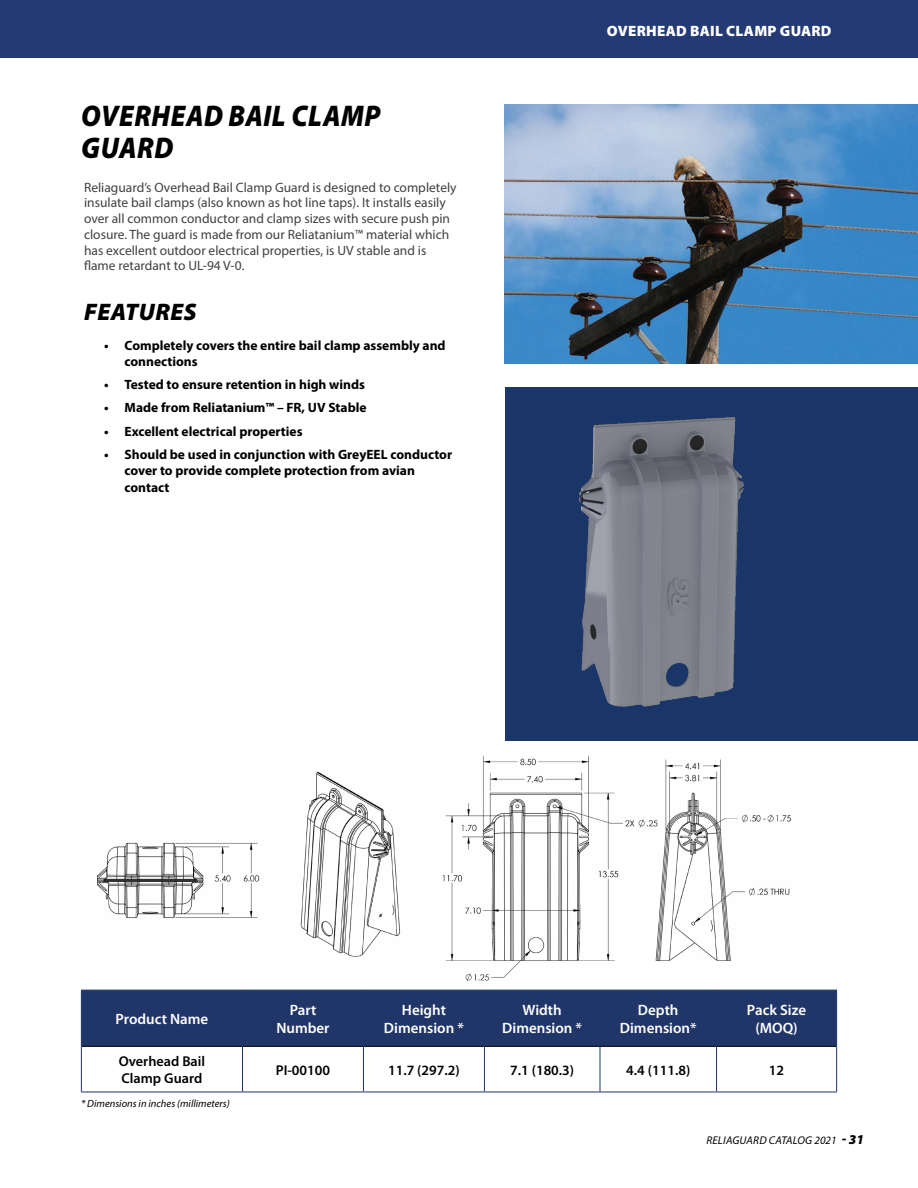
<style>
.page{position:relative;width:918px;height:1188px;background:#fff}
.page>*{position:absolute;margin:0;border:0;box-sizing:border-box;transform-origin:0 0}
.t1{font:italic 900 30px/31.5px "Myriad Pro";letter-spacing:.02em;color:#000;scale:.91 1}
.t2{font:italic 900 24px "Myriad Pro";letter-spacing:.02em;color:#000}
.t3{font:600 15px/18px "Myriad Pro";color:#fff;text-align:center}
.t4{font:900 15px "Myriad Pro";letter-spacing:.02em;color:#fff}
.t5{font:600 14.25px/17.1px "Myriad Pro";color:#000}
.t6{font:13.5px/15.8px "Myriad Pro";color:#414042}
.t7{font:700 13.5px/16.5px "Myriad Pro";color:#000}
.t8{font:italic 11.25px "Myriad Pro";letter-spacing:.02em;color:#000}
.t9{font:italic 10.5px "Myriad Pro";color:#000}
.s1{font-weight:900;font-size:13.5px}
</style>
<div class="page">
<img style="left:505px;top:105px;width:413px;height:258px">
<div style="left:505px;top:388px;width:413px;height:353px;background:#1b3668"></div>
<img style="left:579px;top:417px;width:165px;height:290px">
<img style="left:97px;top:771px;width:304px;height:186px">
<img style="left:442px;top:756px;width:349px;height:226px">
<div style="left:82px;top:991px;width:754px;height:55px;background:#203568"></div>
<hr style="left:81px;top:990px;width:162px;height:1px;background:#203568">
<hr style="left:81px;top:990px;width:1px;height:56px;background:#203568">
<hr style="left:81px;top:1046px;width:1px;height:46px;background:#203568">
<hr style="left:81px;top:1092px;width:162px;height:1px;background:#203568">
<hr style="left:82px;top:1046px;width:161px;height:1px;background:#000">
<hr style="left:243px;top:990px;width:120px;height:1px;background:#203568">
<hr style="left:242px;top:990px;width:1px;height:56px;background:#203568">
<hr style="left:242px;top:1047px;width:1px;height:45px;background:#203568">
<hr style="left:243px;top:1092px;width:120px;height:1px;background:#203568">
<hr style="left:243px;top:1046px;width:120px;height:1px;background:#000">
<hr style="left:363px;top:990px;width:121px;height:1px;background:#203568">
<hr style="left:363px;top:990px;width:1px;height:56px;background:#203568">
<hr style="left:363px;top:1047px;width:1px;height:45px;background:#203568">
<hr style="left:363px;top:1092px;width:121px;height:1px;background:#203568">
<hr style="left:363px;top:1046px;width:121px;height:1px;background:#000">
<hr style="left:484px;top:990px;width:116px;height:1px;background:#203568">
<hr style="left:484px;top:990px;width:1px;height:56px;background:#203568">
<hr style="left:484px;top:1047px;width:1px;height:45px;background:#203568">
<hr style="left:484px;top:1092px;width:116px;height:1px;background:#203568">
<hr style="left:484px;top:1046px;width:116px;height:1px;background:#000">
<hr style="left:600px;top:990px;width:117px;height:1px;background:#203568">
<hr style="left:600px;top:990px;width:1px;height:56px;background:#203568">
<hr style="left:717px;top:990px;width:120px;height:1px;background:#203568">
<hr style="left:716px;top:990px;width:1px;height:56px;background:#203568">
<hr style="left:836px;top:990px;width:1px;height:56px;background:#203568">
<hr style="left:600px;top:1047px;width:1px;height:45px;background:#203568">
<hr style="left:716px;top:1047px;width:1px;height:45px;background:#203568">
<hr style="left:836px;top:1046px;width:1px;height:46px;background:#203568">
<hr style="left:600px;top:1092px;width:117px;height:1px;background:#203568">
<hr style="left:717px;top:1092px;width:120px;height:1px;background:#203568">
<hr style="left:600px;top:1046px;width:117px;height:1px;background:#000">
<hr style="left:717px;top:1046px;width:119px;height:1px;background:#000">
<div style="left:0;top:0;width:918px;height:58px;background:#233a75"></div>
<h1 class="t1" style="left:81px;top:99px;width:330px">OVERHEAD BAIL CLAMP<br>GUARD</h1>
<p class="t6" style="left:84px;top:179px;width:374px">Reliaguard’s Overhead Bail Clamp Guard is designed to completely insulate bail clamps (also known as hot line taps). It installs easily over all common conductor and clamp sizes with secure push pin closure. The guard is made from our Reliatanium™ material which has excellent outdoor electrical properties, is UV stable and is flame retardant to UL-94 V-0.</p>
<h2 class="t2" style="left:84px;top:295px;width:114px">FEATURES</h2>
<p class="t7" style="left:125px;top:336px;width:323px;text-indent:-20px">• Completely covers the entire bail clamp assembly and connections</p>
<p class="t7" style="left:104px;top:376px;width:262px">• Tested to ensure retention in high winds</p>
<p class="t7" style="left:104px;top:399px;width:264px">• Made from Reliatanium™ – FR, UV Stable</p>
<p class="t7" style="left:104px;top:422px;width:200px">• Excellent electrical properties</p>
<p class="t7" style="left:125px;top:446px;width:329px;text-indent:-20px">• Should be used in conjunction with GreyEEL conductor cover to provide complete protection from avian contact</p>
<p class="t4" style="left:607px;top:23px;width:226px">OVERHEAD BAIL CLAMP GUARD</p>
<p class="t3" style="left:116px;top:1009px;width:94px">Product Name</p>
<p class="t3" style="left:276px;top:1000px;width:55px">Part<br>Number</p>
<p class="t3" style="left:384px;top:1000px;width:81px">Height<br>Dimension *</p>
<p class="t3" style="left:502px;top:1000px;width:81px">Width<br>Dimension *</p>
<p class="t3" style="left:620px;top:1000px;width:78px">Depth<br>Dimension*</p>
<p class="t3" style="left:747px;top:1000px;width:61px">Pack Size (MOQ)</p>
<p class="t5" style="left:119px;top:1052px;width:88px">Overhead Bail<br>Clamp Guard</p>
<p class="t5" style="left:276px;top:1061px;width:56px">PI-00100</p>
<p class="t5" style="left:388px;top:1061px;width:73px">11.7 (297.2)</p>
<p class="t5" style="left:510px;top:1061px;width:66px">7.1 (180.3)</p>
<p class="t5" style="left:626px;top:1061px;width:66px">4.4 (111.8)</p>
<p class="t5" style="left:769px;top:1061px;width:17px">12</p>
<p class="t9" style="left:81px;top:1097px;width:150px">* Dimensions in inches (millimeters)</p>
<p class="t8" style="left:706px;top:1133px;width:159px">RELIAGUARD CATALOG 202 1 <span class="s1">- 31</span></p>
</div>
